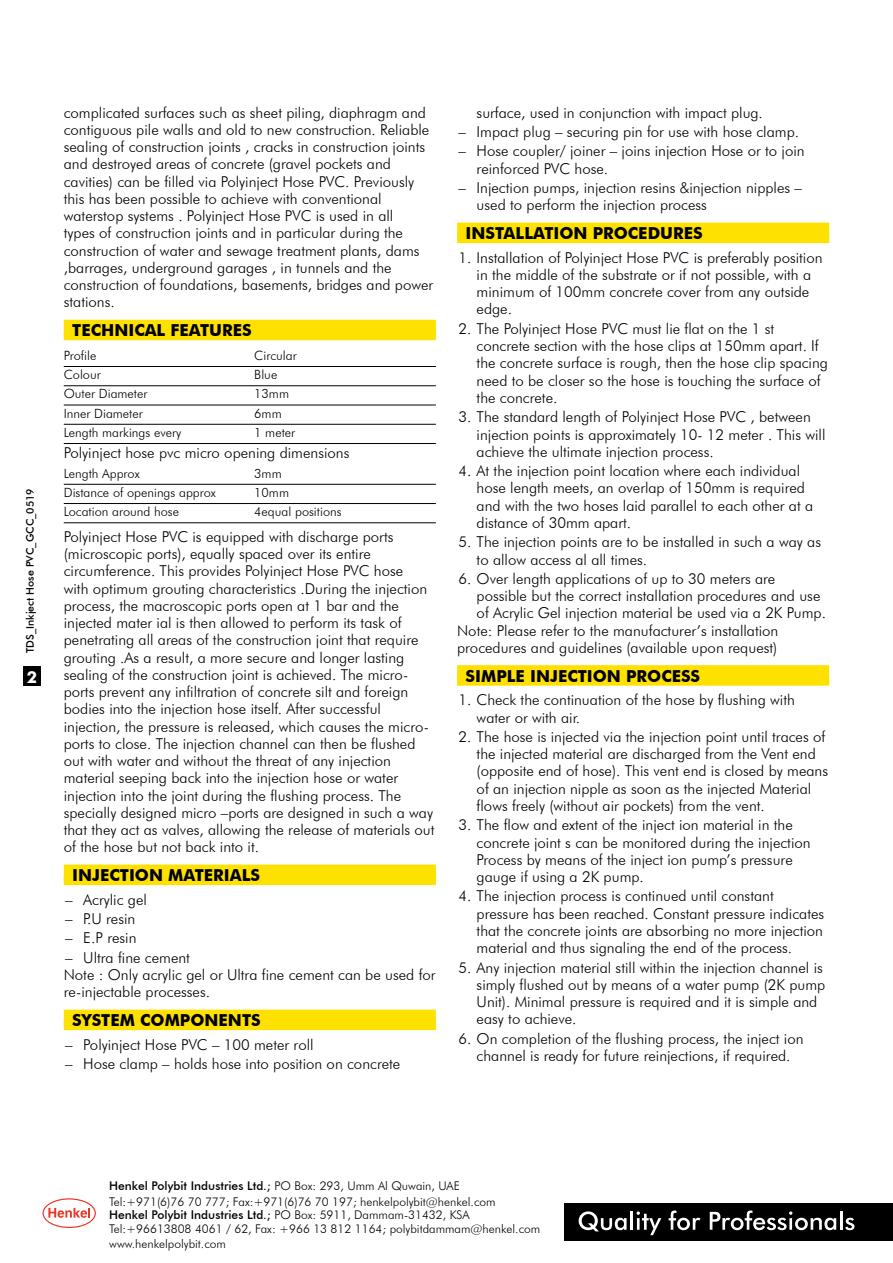
<style>
.page{position:relative;width:893px;height:1263px;background:#fff}
.page>*{position:absolute;margin:0;border:0;box-sizing:border-box;transform-origin:0 0}
.t1{font:700 16.5px "Futura BT";color:#000}
.t2{font:700 16.5px "Futura BT";color:#fff}
.t3{font:300 15px/17.2px "Futura BT";color:#000}
.t4{font:300 12.75px "Futura BT";color:#000}
.t5{font:300 12px/15.5px "Futura BT";color:#000}
.t6{font:500 10.5px "Futura BT";color:#000}
.s1{font-weight:500}
</style>
<div class="page">
<div style="left:23px;top:666px;width:17px;height:20px;background:#000"></div>
<svg style="left:43px;top:1198px;width:53px;height:30px"></svg>
<div style="left:565px;top:1203px;width:328px;height:37px;background:#000"></div>
<svg style="left:579px;top:1211px;width:48px;height:20px"></svg>
<hr style="left:630px;top:1211px;width:3px;height:19px;background:#fff">
<svg style="left:637px;top:1211px;width:24px;height:24px"></svg>
<svg style="left:669px;top:1210px;width:31px;height:20px"></svg>
<svg style="left:710px;top:1210px;width:126px;height:20px"></svg>
<hr style="left:840px;top:1211px;width:3px;height:19px;background:#fff">
<svg style="left:845px;top:1218px;width:9px;height:12px"></svg>
<div style="left:64px;top:320px;width:372px;height:16px;background:#ffe100"></div>
<div style="left:64px;top:332px;width:372px;height:8px;background:#ffe100"></div>
<hr style="left:64px;top:366px;width:372px;height:1px;background:#000">
<hr style="left:64px;top:385px;width:372px;height:1px;background:#000">
<hr style="left:64px;top:405px;width:372px;height:1px;background:#000">
<hr style="left:64px;top:424px;width:372px;height:1px;background:#000">
<hr style="left:64px;top:443px;width:372px;height:1px;background:#000">
<hr style="left:64px;top:484px;width:372px;height:1px;background:#000">
<hr style="left:64px;top:503px;width:372px;height:1px;background:#000">
<hr style="left:64px;top:522px;width:372px;height:1px;background:#000">
<div style="left:64px;top:864px;width:372px;height:17px;background:#ffe100"></div>
<div style="left:64px;top:877px;width:372px;height:8px;background:#ffe100"></div>
<div style="left:64px;top:1009px;width:372px;height:17px;background:#ffe100"></div>
<div style="left:64px;top:1022px;width:372px;height:8px;background:#ffe100"></div>
<div style="left:457px;top:223px;width:372px;height:16px;background:#ffe100"></div>
<div style="left:457px;top:235px;width:372px;height:8px;background:#ffe100"></div>
<div style="left:457px;top:665px;width:372px;height:17px;background:#ffe100"></div>
<div style="left:457px;top:677px;width:372px;height:9px;background:#ffe100"></div>
<p class="t6" style="left:24px;top:653px;width:166px;rotate:-90deg">TDS_Inkject Hose PVC_GCC_0519</p>
<p class="t2" style="left:27px;top:667px;width:12px">2</p>
<p class="t3" style="left:64px;top:104px;width:371px">complicated surfaces such as sheet piling, diaphragm and contiguous pile walls and old to new construction. Reliable sealing of construction joints , cracks in construction joints and destroyed areas of concrete (gravel pockets and cavities) can be filled via Polyinject Hose PVC. Previously this has been possible to achieve with conventional waterstop systems . Polyinject Hose PVC is used in all<br>types of construction joints and in particular during the construction of water and sewage treatment plants, dams ,barrages, underground garages , in tunnels and the construction of foundations, basements, bridges and power stations.</p>
<p class="t1" style="left:72px;top:320px;width:181px">TECHNICAL FEATURES</p>
<p class="t4" style="left:64px;top:347px;width:34px">Profile</p>
<p class="t4" style="left:254px;top:347px;width:44px">Circular</p>
<p class="t4" style="left:64px;top:367px;width:39px">Colour</p>
<p class="t4" style="left:254px;top:367px;width:25px">Blue</p>
<p class="t4" style="left:64px;top:386px;width:85px">Outer Diameter</p>
<p class="t4" style="left:254px;top:386px;width:36px">13mm</p>
<p class="t4" style="left:64px;top:405px;width:81px">Inner Diameter</p>
<p class="t4" style="left:254px;top:405px;width:29px">6mm</p>
<p class="t4" style="left:64px;top:424px;width:119px">Length markings every</p>
<p class="t4" style="left:254px;top:424px;width:42px">1 meter</p>
<p class="t3" style="left:64px;top:444px;width:287px">Polyinject hose pvc micro opening dimensions</p>
<p class="t4" style="left:64px;top:465px;width:77px">Length Approx</p>
<p class="t4" style="left:254px;top:465px;width:29px">3mm</p>
<p class="t4" style="left:64px;top:484px;width:154px">Distance of openings approx</p>
<p class="t4" style="left:254px;top:484px;width:36px">10mm</p>
<p class="t4" style="left:64px;top:504px;width:117px">Location around hose</p>
<p class="t4" style="left:254px;top:504px;width:89px">4equal positions</p>
<p class="t3" style="left:64px;top:528px;width:372px">Polyinject Hose PVC is equipped with discharge ports (microscopic ports), equally spaced over its entire circumference. This provides Polyinject Hose PVC hose<br>with optimum grouting characteristics .During the injection process, the macroscopic ports open at 1 bar and the injected mater ial is then allowed to perform its task of penetrating all areas of the construction joint that require grouting .As a result, a more secure and longer lasting sealing of the construction joint is achieved. The micro&shy;ports prevent any infiltration of concrete silt and foreign bodies into the injection hose itself. After successful injection, the pressure is released, which causes the micro&shy;ports to close. The injection channel can then be flushed out with water and without the threat of any injection material seeping back into the injection hose or water injection into the joint during the flushing process. The specially designed micro –ports are designed in such a way that they act as valves, allowing the release of materials out of the hose but not back into it.</p>
<p class="t1" style="left:72px;top:865px;width:189px">INJECTION MATERIALS</p>
<p class="t3" style="left:65px;top:891px;width:83px">– Acrylic gel</p>
<p class="t3" style="left:65px;top:910px;width:72px">– P.U resin</p>
<p class="t3" style="left:65px;top:929px;width:73px">– E.P resin</p>
<p class="t3" style="left:64px;top:949px;width:373px">– Ultra fine cement<br>Note : Only acrylic gel or Ultra fine cement can be used for re-injectable processes.</p>
<p class="t1" style="left:72px;top:1010px;width:190px">SYSTEM COMPONENTS</p>
<p class="t3" style="left:65px;top:1036px;width:250px">– Polyinject Hose PVC – 100 meter roll</p>
<p class="t3" style="left:65px;top:1055px;width:337px">– Hose clamp – holds hose into position on concrete</p>
<p class="t3" style="left:477px;top:104px;width:288px">surface, used in conjunction with impact plug.</p>
<p class="t3" style="left:459px;top:123px;width:342px">– Impact plug – securing pin for use with hose clamp.</p>
<p class="t3" style="left:477px;top:142px;width:330px;text-indent:-18px">– Hose coupler/ joiner – joins injection Hose or to join reinforced PVC hose.</p>
<p class="t3" style="left:477px;top:179px;width:327px;text-indent:-18px">– Injection pumps, injection resins &amp;injection nipples – used to perform the injection process</p>
<p class="t1" style="left:466px;top:223px;width:239px">INSTALLATION PROCEDURES</p>
<p class="t3" style="left:477px;top:249px;width:347px;text-indent:-18px">1. Installation of Polyinject Hose PVC is preferably position in the middle of the substrate or if not possible, with a minimum of 100mm concrete cover from any outside edge.</p>
<p class="t3" style="left:477px;top:320px;width:353px;text-indent:-18px">2. The Polyinject Hose PVC must lie flat on the 1 st concrete section with the hose clips at 150mm apart. If the concrete surface is rough, then the hose clip spacing need to be closer so the hose is touching the surface of the concrete.</p>
<p class="t3" style="left:477px;top:408px;width:350px;text-indent:-18px">3. The standard length of Polyinject Hose PVC , between injection points is approximately 10- 12 meter . This will achieve the ultimate injection process.</p>
<p class="t3" style="left:477px;top:462px;width:338px;text-indent:-18px">4. At the injection point location where each individual hose length meets, an overlap of 150mm is required and with the two hoses laid parallel to each other at a distance of 30mm apart.</p>
<p class="t3" style="left:477px;top:533px;width:346px;text-indent:-18px">5. The injection points are to be installed in such a way as to allow access al all times.</p>
<p class="t3" style="left:459px;top:570px;width:318px">6. Over length applications of up to 30 meters are</p>
<p class="t3" style="left:477px;top:587px;width:345px">possible but the correct installation procedures and use</p>
<p class="t3" style="left:477px;top:604px;width:351px">of Acrylic Gel injection material be used via a 2K Pump.</p>
<p class="t3" style="left:457px;top:622px;width:323px">Note: Please refer to the manufacturer’s installation</p>
<p class="t3" style="left:457px;top:639px;width:322px">procedures and guidelines (available upon request)</p>
<p class="t1" style="left:466px;top:666px;width:236px">SIMPLE INJECTION PROCESS</p>
<p class="t3" style="left:477px;top:691px;width:320px;text-indent:-18px">1. Check the continuation of the hose by flushing with water or with air.</p>
<p class="t3" style="left:477px;top:728px;width:353px;text-indent:-18px">2. The hose is injected via the injection point until traces of the injected material are discharged from the Vent end (opposite end of hose). This vent end is closed by means of an injection nipple as soon as the injected Material flows freely (without air pockets) from the vent.</p>
<p class="t3" style="left:477px;top:816px;width:335px;text-indent:-18px">3. The flow and extent of the inject ion material in the concrete joint s can be monitored during the injection Process by means of the inject ion pump’s pressure gauge if using a 2K pump.</p>
<p class="t3" style="left:477px;top:887px;width:349px;text-indent:-18px">4. The injection process is continued until constant pressure has been reached. Constant pressure indicates that the concrete joints are absorbing no more injection material and thus signaling the end of the process.</p>
<p class="t3" style="left:477px;top:958px;width:350px;text-indent:-18px">5. Any injection material still within the injection channel is simply flushed out by means of a water pump (2K pump Unit). Minimal pressure is required and it is simple and easy to achieve.</p>
<p class="t3" style="left:459px;top:1030px;width:346px;text-align:center">6. On completion of the flushing process, the inject ion channel is ready for future reinjections, if required.</p>
<p class="t5" style="left:109px;top:1178px;width:388px"><span class="s1">Henkel Polybit Industries Ltd.;</span> PO Box: 293, Umm Al Quwain, UAE<br>Tel:+971(6)76 70 777; Fax:+971(6)76 70 197; henkelpolybit@henkel.com</p>
<p class="t5" style="left:109px;top:1208px;width:433px;line-height:13.5px"><span class="s1">Henkel Polybit Industries Ltd.;</span> PO Box: 5911, Dammam-31432, KSA<br>Tel:+96613808 4061 / 62, Fax: +966 13 812 1164; polybitdammam@henkel.com</p>
<p class="t5" style="left:109px;top:1236px;width:118px">www.henkelpolybit.com</p>
</div>
